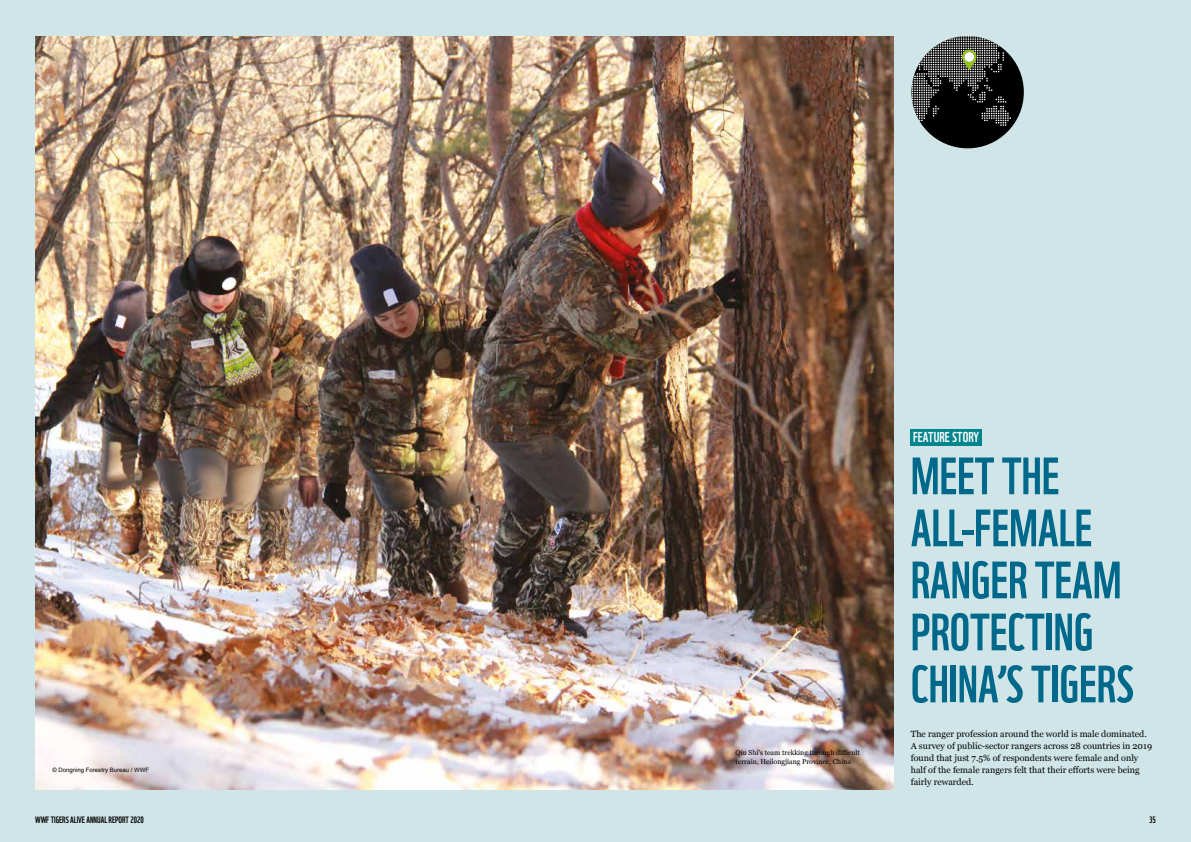
<style>
.page{position:relative;width:1191px;height:842px;background:#cfe5e7}
.page>*{position:absolute;margin:0;border:0;box-sizing:border-box;transform-origin:0 0}
.t1{font:51px/52px "WWF";color:#00688a}
.t2{font:14px "WWF";letter-spacing:.01em;color:#fff}
.t3{font:9px/12px "Georgia";color:#000}
.t4{font:9px "WWF";color:#000}
.t5{font:7px/9px "Georgia";color:#000}
.t6{font:6px "Arial";color:#000}
</style>
<div class="page">
<img style="left:35px;top:36px;width:858px;height:753px">
<div style="left:910px;top:429px;width:72px;height:17px;background:#00858c"></div>
<div style="left:911px;top:36px;width:112px;height:112px;background:#000;border-radius:50%"></div>
<svg style="left:912px;top:36px;width:112px;height:99px"></svg>
<p class="t6" style="left:53px;top:766px;width:98px">© Dongning Forestry Bureau / WWF</p>
<p class="t5" style="left:735px;top:748px;width:126px">Qiu Shi's team trekking through difficult terrain, Heilongjiang Province, China</p>
<h2 class="t2" style="left:913px;top:426px;width:68px">FEATURE STORY</h2>
<h1 class="t1" style="left:910px;top:445px;width:224px">MEET THE<br>ALL-FEMALE<br>RANGER TEAM<br>PROTECTING<br>CHINA’S TIGERS</h1>
<p class="t3" style="left:910px;top:727px;width:243px">The ranger profession around the world is male dominated.<br>A survey of public-sector rangers across 28 countries in 2019 found that just 7.5% of respondents were female and only half of the female rangers felt that their efforts were being fairly rewarded.</p>
<p class="t4" style="left:35px;top:813px;width:110px">WWF TIGERS ALIVE ANNUAL REPORT 2020</p>
<p class="t4" style="left:1149px;top:813px;width:8px">35</p>
</div>
